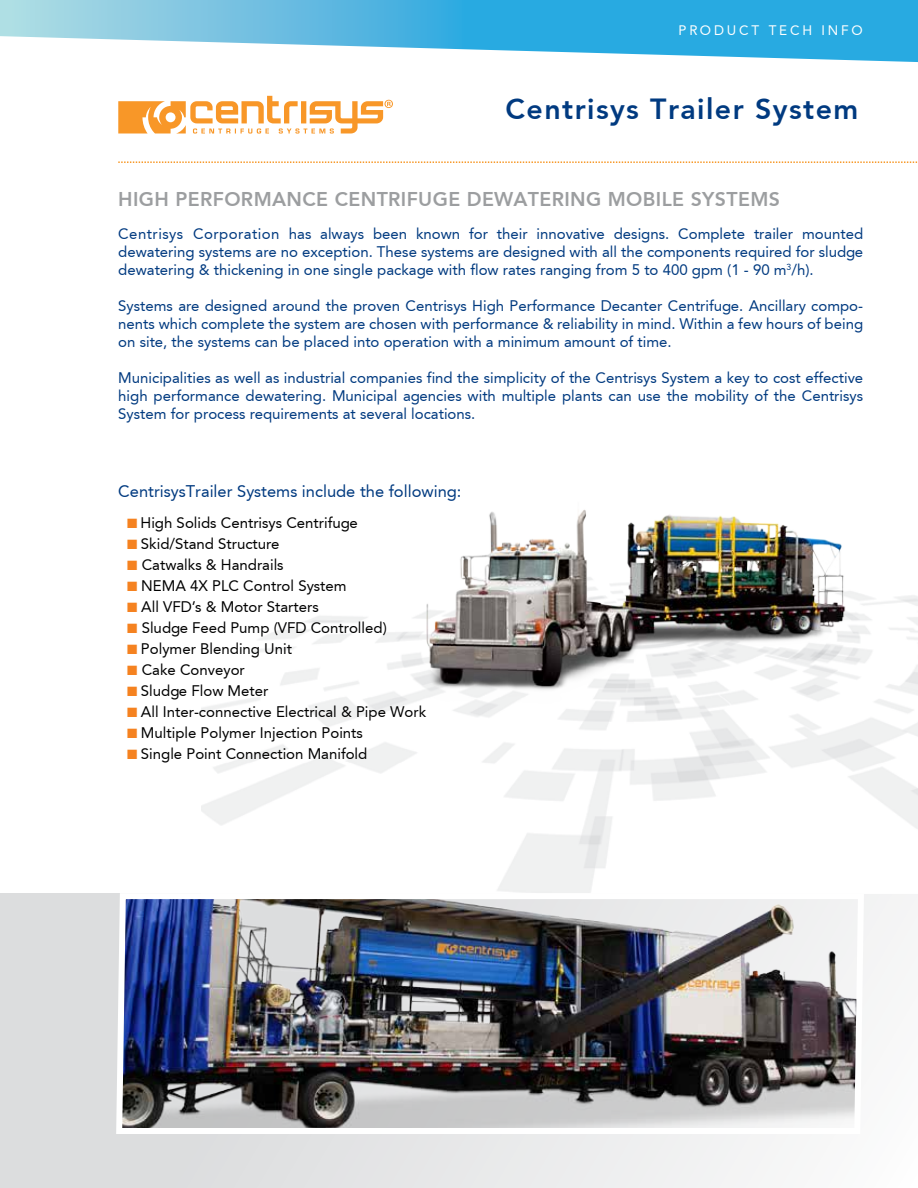
<style>
.page{position:relative;width:918px;height:1188px;background:#fff}
.page>*{position:absolute;margin:0;border:0;box-sizing:border-box;transform-origin:0 0}
.t1{font:700 28.5px "Expo S Si";letter-spacing:.05em;color:#003a80}
.t2{font:700 19.5px "Expo S Si";letter-spacing:.02em;color:#9c9ea0}
.t3{font:16.5px "Expo S Si";color:#003a80}
.t4{font:15px/18px "Expo S Si";color:#003a80;text-align:justify}
.t5{font:15px "Expo S Si";color:#000}
.t6{font:13.5px "Expo S Si";letter-spacing:.21em;color:#fff}
.s1{color:#f58220}
</style>
<div class="page">
<svg style="left:118px;top:161px;width:800px;height:2px"></svg>
<svg style="left:118px;top:96px;width:275px;height:38px"></svg>
<svg style="left:0;top:0;width:918px;height:62px"></svg>
<div style="left:0;top:893px;width:918px;height:295px;background:linear-gradient(to right,#d7d8d9,#f9f9fa)"></div>
<img style="left:370px;top:509px;width:510px;height:201px">
<img style="left:113px;top:890px;width:754px;height:247px">
<p class="t6" style="left:679px;top:23px;width:186px">PRODUCT TECH INFO</p>
<h1 class="t1" style="left:506px;top:92px;width:354px">Centrisys Trailer System</h1>
<h2 class="t2" style="left:118px;top:187px;width:663px">HIGH PERFORMANCE CENTRIFUGE DEWATERING MOBILE SYSTEMS</h2>
<p class="t4" style="left:118px;top:225px;width:746px">Centrisys Corporation has always been known for their innovative designs. Complete trailer mounted dewatering systems are no exception. These systems are designed with all the components required for sludge dewatering &amp; thickening in one single package with flow rates ranging from 5 to 400 gpm (1 - 90 m<sup>3</sup>/h).</p>
<p class="t4" style="left:118px;top:297px;width:746px">Systems are designed around the proven Centrisys High Performance Decanter Centrifuge. Ancillary compo&shy;nents which complete the system are chosen with performance &amp; reliability in mind. Within a few hours of being on site, the systems can be placed into operation with a minimum amount of time.</p>
<p class="t4" style="left:118px;top:369px;width:746px">Municipalities as well as industrial companies find the simplicity of the Centrisys System a key to cost effective high performance dewatering. Municipal agencies with multiple plants can use the mobility of the Centrisys System for process requirements at several locations.</p>
<p class="t3" style="left:118px;top:481px;width:345px">CentrisysTrailer Systems include the following:</p>
<p class="t5" style="left:127px;top:514px;width:232px"><span class="s1">■</span> High Solids Centrisys Centrifuge</p>
<p class="t5" style="left:127px;top:535px;width:154px"><span class="s1">■</span> Skid/Stand Structure</p>
<p class="t5" style="left:127px;top:556px;width:158px"><span class="s1">■</span> Catwalks &amp; Handrails</p>
<p class="t5" style="left:127px;top:577px;width:221px"><span class="s1">■</span> NEMA 4X PLC Control System</p>
<p class="t5" style="left:127px;top:598px;width:193px"><span class="s1">■</span> All VFD’s &amp; Motor Starters</p>
<p class="t5" style="left:127px;top:619px;width:261px"><span class="s1">■</span> Sludge Feed Pump (VFD Controlled)</p>
<p class="t5" style="left:127px;top:640px;width:166px"><span class="s1">■</span> Polymer Blending Unit</p>
<p class="t5" style="left:127px;top:661px;width:119px"><span class="s1">■</span> Cake Conveyor</p>
<p class="t5" style="left:127px;top:682px;width:143px"><span class="s1">■</span> Sludge Flow Meter</p>
<p class="t5" style="left:127px;top:703px;width:301px"><span class="s1">■</span> All Inter-connective Electrical &amp; Pipe Work</p>
<p class="t5" style="left:127px;top:724px;width:237px"><span class="s1">■</span> Multiple Polymer Injection Points</p>
<p class="t5" style="left:127px;top:745px;width:242px"><span class="s1">■</span> Single Point Connection Manifold</p>
</div>
